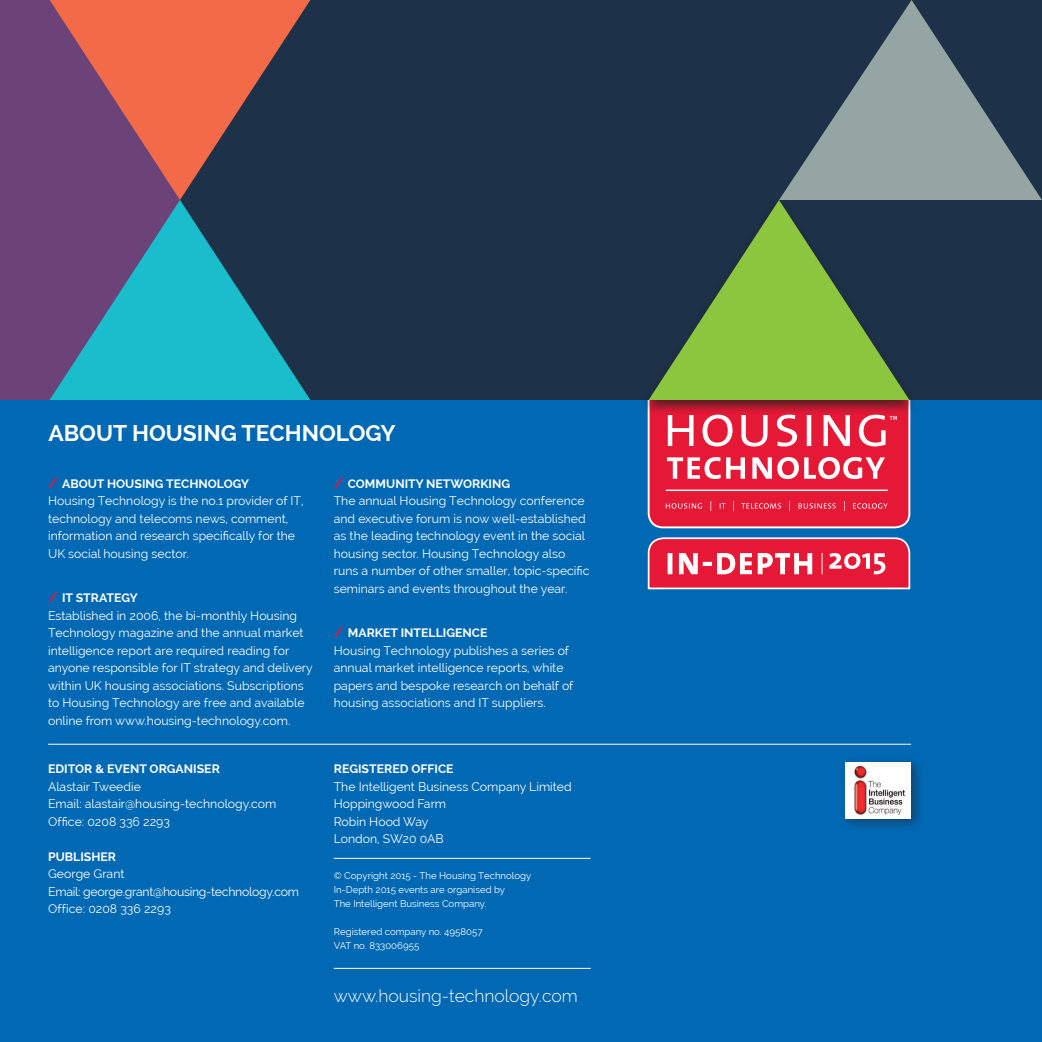
<style>
.page{position:relative;width:1042px;height:1042px;background:#fff}
.page>*{position:absolute;margin:0;border:0;box-sizing:border-box;transform-origin:0 0}
.t1{font:700 22.75px "Raleway";color:#fff}
.t2{font:300 17.5px "Raleway";color:#fff}
.t3{font:12.25px/17.5px "Raleway";color:#fff}
.t4{font:700 12.25px "Raleway";color:#fff}
.t5{font:12.25px "Raleway";letter-spacing:-.02em;color:#fff}
.t6{font:9.62px/14px "Raleway";color:#fff}
.s1{font-size:14px;color:#e51836}
</style>
<div class="page">
<div style="left:0;top:387px;width:1042px;height:655px;background:#0168b3"></div>
<hr style="left:334px;top:858px;width:257px;height:1px;background:#fff">
<hr style="left:334px;top:968px;width:257px;height:1px;background:#fff">
<hr style="left:48px;top:744px;width:863px;height:1px;background:#fff">
<svg style="left:647px;top:415px;width:264px;height:114px;background:#e6445d"></svg>
<svg style="left:647px;top:537px;width:264px;height:53px;background:#e24c65"></svg>
<div style="left:180px;top:0;width:862px;height:400px;background:#1d3148"></div>
<div style="left:0;top:0;width:180px;height:400px;background:#6b4378"></div>
<svg style="left:50px;top:200px;width:260px;height:200px"></svg>
<svg style="left:781px;top:0;width:261px;height:200px"></svg>
<svg style="left:50px;top:0;width:260px;height:200px"></svg>
<div style="left:640px;top:197px;width:277px;height:218px;background:#231f20;opacity:.75"></div>
<svg style="left:648px;top:200px;width:261px;height:200px"></svg>
<div style="left:839px;top:755px;width:85px;height:77px;background:#231f20;opacity:.5"></div>
<div style="left:845px;top:761px;width:66px;height:57px;background:#fff"></div>
<img style="left:854px;top:765px;width:51px;height:50px">
<p class="t1" style="left:48px;top:419px;width:349px">ABOUT HOUSING TECHNOLOGY</p>
<p class="t4" style="left:48px;top:476px;width:202px"><span class="s1">/</span> ABOUT HOUSING TECHNOLOGY</p>
<p class="t3" style="left:48px;top:492px;width:257px">Housing Technology is the no.1 provider of IT, technology and telecoms news, comment, information and research specifically for the UK social housing sector.</p>
<p class="t4" style="left:48px;top:591px;width:91px"><span class="s1">/</span> IT STRATEGY</p>
<p class="t3" style="left:48px;top:606px;width:266px">Established in 2006, the bi-monthly Housing Technology magazine and the annual market intelligence report are required reading for anyone responsible for IT strategy and delivery within UK housing associations. Subscriptions to Housing Technology are free and available online from www.housing-technology.com.</p>
<p class="t4" style="left:334px;top:476px;width:178px"><span class="s1">/</span> COMMUNITY NETWORKING</p>
<p class="t3" style="left:334px;top:492px;width:257px">The annual Housing Technology conference and executive forum is now well-established as the leading technology event in the social housing sector. Housing Technology also runs a number of other smaller, topic-specific seminars and events throughout the year.</p>
<p class="t4" style="left:334px;top:626px;width:155px"><span class="s1">/</span> MARKET INTELLIGENCE</p>
<p class="t3" style="left:334px;top:641px;width:241px">Housing Technology publishes a series of annual market intelligence reports, white papers and bespoke research on behalf of housing associations and IT suppliers.</p>
<p class="t4" style="left:48px;top:762px;width:173px">EDITOR &amp; EVENT ORGANISER</p>
<p class="t3" style="left:48px;top:777px;width:94px">Alastair Tweedie</p>
<p class="t3" style="left:48px;top:795px;width:230px">Email: alastair@housing-technology.com</p>
<p class="t3" style="left:48px;top:812px;width:123px">Office: 0208 336 2293</p>
<p class="t4" style="left:48px;top:849px;width:70px">PUBLISHER</p>
<p class="t3" style="left:48px;top:865px;width:78px">George Grant</p>
<p class="t5" style="left:48px;top:884px;width:252px">Email: george.grant@housing-technology.com</p>
<p class="t3" style="left:48px;top:900px;width:124px">Office: 0208 336 2293</p>
<p class="t4" style="left:334px;top:762px;width:121px">REGISTERED OFFICE</p>
<p class="t3" style="left:334px;top:777px;width:239px">The Intelligent Business Company Limited</p>
<p class="t3" style="left:334px;top:795px;width:114px">Hoppingwood Farm</p>
<p class="t3" style="left:334px;top:812px;width:96px">Robin Hood Way</p>
<p class="t3" style="left:334px;top:830px;width:111px">London, SW20 0AB</p>
<p class="t6" style="left:334px;top:868px;width:199px">© Copyright 2015 - The Housing Technology</p>
<p class="t6" style="left:334px;top:882px;width:173px">In-Depth 2015 events are organised by<br>The Intelligent Business Company.</p>
<p class="t6" style="left:334px;top:924px;width:150px">Registered company no. 4958057</p>
<p class="t6" style="left:334px;top:938px;width:87px">VAT no. 833006955</p>
<p class="t2" style="left:334px;top:986px;width:245px">www.housing-technology.com</p>
</div>
